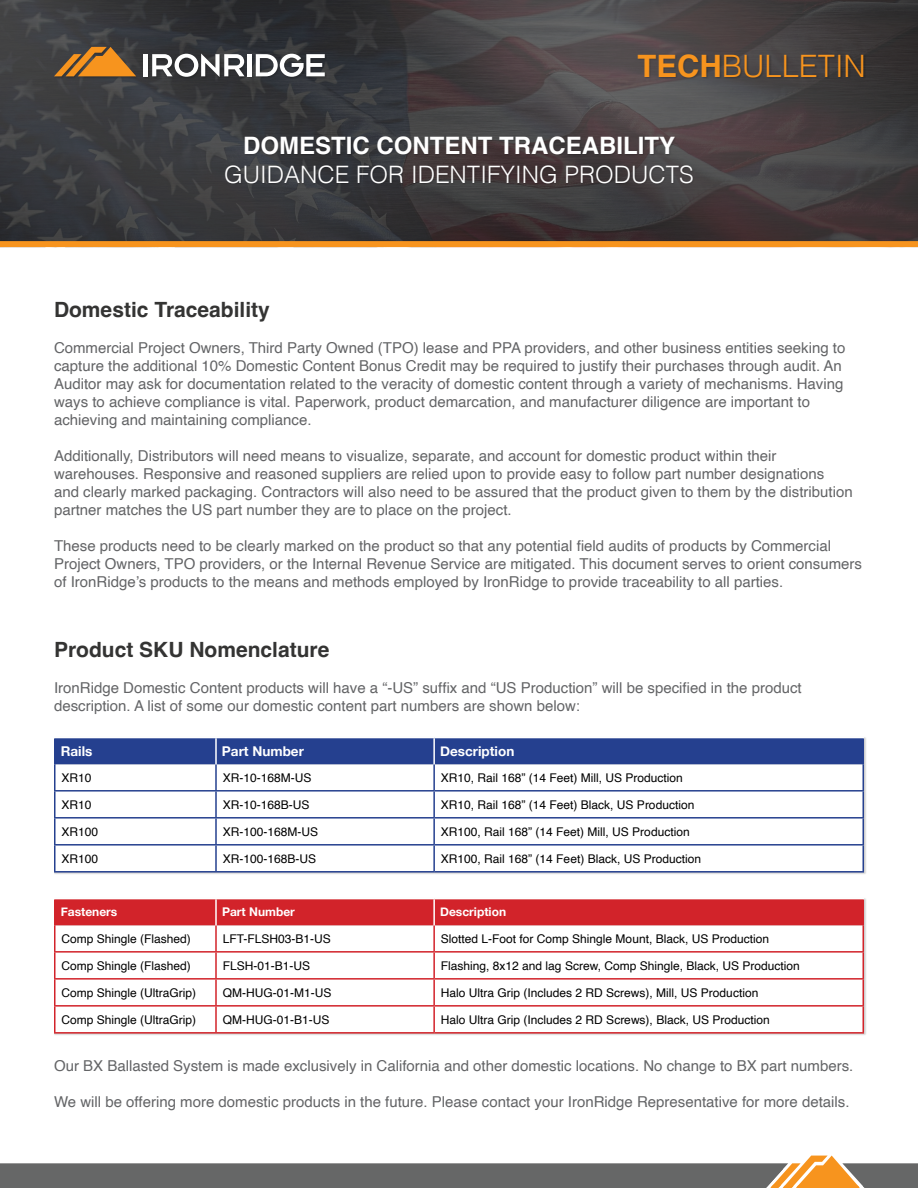
<style>
.page{position:relative;width:918px;height:1188px;background:#fff}
.page>*{position:absolute;margin:0;border:0;box-sizing:border-box;transform-origin:0 0}
.t1{font:300 30.9px "Helvetica";color:#f7941e}
.t2{font:300 24px "Helvetica";color:#fff}
.t3{font:700 24px "Helvetica";color:#fff}
.t4{font:700 21px "Helvetica";color:#343433}
.t5{font:15px/18px "Helvetica";color:#636466}
.t6{font:700 13.5px "Helvetica Neue";color:#fff}
.t7{font:12px "Helvetica";color:#000}
.t8{font:700 12px "Helvetica Neue";color:#fff}
.s1{font-weight:700}
</style>
<div class="page">
<div style="left:54px;top:736px;width:812px;height:139px;background:#000;opacity:.2"></div>
<svg style="left:56px;top:738px;width:806px;height:27px;background:#2c4692"></svg>
<svg style="left:56px;top:765px;width:806px;height:106px"></svg>
<hr style="left:433px;top:738px;width:2px;height:27px;background:#fff">
<hr style="left:215px;top:738px;width:2px;height:27px;background:#fff">
<hr style="left:54px;top:765px;width:2px;height:25px;background:#25408f">
<hr style="left:215px;top:765px;width:2px;height:25px;background:#25408f">
<hr style="left:433px;top:765px;width:2px;height:25px;background:#25408f">
<hr style="left:862px;top:765px;width:2px;height:25px;background:#25408f">
<hr style="left:54px;top:790px;width:162px;height:2px;background:#25408f">
<hr style="left:54px;top:792px;width:2px;height:25px;background:#25408f">
<hr style="left:216px;top:790px;width:218px;height:2px;background:#25408f">
<hr style="left:215px;top:792px;width:2px;height:25px;background:#25408f">
<hr style="left:434px;top:790px;width:430px;height:2px;background:#25408f">
<hr style="left:433px;top:792px;width:2px;height:25px;background:#25408f">
<hr style="left:862px;top:792px;width:2px;height:25px;background:#25408f">
<hr style="left:54px;top:817px;width:162px;height:2px;background:#25408f">
<hr style="left:54px;top:819px;width:2px;height:25px;background:#25408f">
<hr style="left:216px;top:817px;width:218px;height:2px;background:#25408f">
<hr style="left:215px;top:819px;width:2px;height:25px;background:#25408f">
<hr style="left:434px;top:817px;width:430px;height:2px;background:#25408f">
<hr style="left:433px;top:819px;width:2px;height:25px;background:#25408f">
<hr style="left:862px;top:819px;width:2px;height:25px;background:#25408f">
<hr style="left:54px;top:844px;width:162px;height:2px;background:#25408f">
<hr style="left:54px;top:846px;width:2px;height:25px;background:#25408f">
<hr style="left:216px;top:844px;width:218px;height:2px;background:#25408f">
<hr style="left:215px;top:846px;width:2px;height:25px;background:#25408f">
<hr style="left:434px;top:844px;width:430px;height:2px;background:#25408f">
<hr style="left:433px;top:846px;width:2px;height:25px;background:#25408f">
<hr style="left:862px;top:846px;width:2px;height:25px;background:#25408f">
<hr style="left:54px;top:871px;width:162px;height:2px;background:#25408f">
<hr style="left:216px;top:871px;width:218px;height:2px;background:#25408f">
<hr style="left:434px;top:871px;width:430px;height:2px;background:#25408f">
<hr style="left:54px;top:738px;width:2px;height:27px;background:#25408f">
<hr style="left:862px;top:738px;width:2px;height:27px;background:#25408f">
<hr style="left:54px;top:737px;width:162px;height:1px;background:#fff">
<hr style="left:216px;top:737px;width:218px;height:1px;background:#fff">
<hr style="left:434px;top:737px;width:430px;height:1px;background:#fff">
<svg style="left:56px;top:899px;width:806px;height:27px;background:#d32a31"></svg>
<hr style="left:433px;top:899px;width:2px;height:27px;background:#fff">
<hr style="left:215px;top:899px;width:2px;height:27px;background:#fff">
<hr style="left:54px;top:926px;width:2px;height:25px;background:#d2232a">
<hr style="left:215px;top:926px;width:2px;height:25px;background:#d2232a">
<hr style="left:433px;top:926px;width:2px;height:25px;background:#d2232a">
<hr style="left:862px;top:926px;width:2px;height:25px;background:#d2232a">
<hr style="left:54px;top:951px;width:162px;height:2px;background:#d2232a">
<hr style="left:54px;top:953px;width:2px;height:25px;background:#d2232a">
<hr style="left:216px;top:951px;width:218px;height:2px;background:#d2232a">
<hr style="left:215px;top:953px;width:2px;height:25px;background:#d2232a">
<hr style="left:434px;top:951px;width:430px;height:2px;background:#d2232a">
<hr style="left:433px;top:953px;width:2px;height:25px;background:#d2232a">
<hr style="left:862px;top:953px;width:2px;height:25px;background:#d2232a">
<hr style="left:54px;top:978px;width:162px;height:2px;background:#d2232a">
<hr style="left:54px;top:980px;width:2px;height:25px;background:#d2232a">
<hr style="left:216px;top:978px;width:218px;height:2px;background:#d2232a">
<hr style="left:215px;top:980px;width:2px;height:25px;background:#d2232a">
<hr style="left:434px;top:978px;width:430px;height:2px;background:#d2232a">
<hr style="left:433px;top:980px;width:2px;height:25px;background:#d2232a">
<hr style="left:862px;top:980px;width:2px;height:25px;background:#d2232a">
<hr style="left:54px;top:1005px;width:162px;height:2px;background:#d2232a">
<hr style="left:54px;top:1007px;width:2px;height:25px;background:#d2232a">
<hr style="left:216px;top:1005px;width:218px;height:2px;background:#d2232a">
<hr style="left:215px;top:1007px;width:2px;height:25px;background:#d2232a">
<hr style="left:434px;top:1005px;width:430px;height:2px;background:#d2232a">
<hr style="left:433px;top:1007px;width:2px;height:25px;background:#d2232a">
<hr style="left:862px;top:1007px;width:2px;height:25px;background:#d2232a">
<hr style="left:54px;top:1032px;width:162px;height:2px;background:#d2232a">
<hr style="left:216px;top:1032px;width:218px;height:2px;background:#d2232a">
<hr style="left:434px;top:1032px;width:430px;height:2px;background:#d2232a">
<hr style="left:54px;top:899px;width:2px;height:27px;background:#d2232a">
<hr style="left:862px;top:899px;width:2px;height:27px;background:#d2232a">
<img style="left:0;top:0;width:918px;height:241px">
<div style="left:54px;top:47px;width:273px;height:32px;background:#000;opacity:.2"></div>
<hr style="left:247px;top:54px;width:4px;height:22px;background:#fff">
<svg style="left:256px;top:54px;width:69px;height:23px"></svg>
<hr style="left:144px;top:54px;width:4px;height:22px;background:#fff">
<svg style="left:152px;top:54px;width:93px;height:23px"></svg>
<svg style="left:54px;top:47px;width:82px;height:29px;background:#a56e2e"></svg>
<div style="left:637px;top:54px;width:229px;height:25px;background:#000;opacity:.2"></div>
<div style="left:226px;top:137px;width:469px;height:48px;background:#000;opacity:.2"></div>
<div style="left:0;top:241px;width:918px;height:6px;background:#f7941e"></div>
<svg style="left:0;top:1156px;width:918px;height:32px"></svg>
<h1 class="t1" style="left:638px;top:39px;width:230px"><span class="s1">TECH</span>BULLETIN</h1>
<h2 class="t3" style="left:243px;top:131px;width:433px">DOMESTIC CONTENT TRACEABILITY</h2>
<h2 class="t2" style="left:224px;top:154px;width:471px">GUIDANCE FOR IDENTIFYING PRODUCTS</h2>
<h3 class="t4" style="left:54px;top:297px;width:217px">Domestic Traceability</h3>
<p class="t5" style="left:54px;top:339px;width:793px">Commercial Project Owners, Third Party Owned (TPO) lease and PPA providers, and other business entities seeking to capture the additional 10% Domestic Content Bonus Credit may be required to justify their purchases through audit. An Auditor may ask for documentation related to the veracity of domestic content through a variety of mechanisms. Having ways to achieve compliance is vital. Paperwork, product demarcation, and manufacturer diligence are important to achieving and maintaining compliance.</p>
<p class="t5" style="left:54px;top:447px;width:800px">Additionally, Distributors will need means to visualize, separate, and account for domestic product within their warehouses. Responsive and reasoned suppliers are relied upon to provide easy to follow part number designations and clearly marked packaging. Contractors will also need to be assured that the product given to them by the distribution partner matches the US part number they are to place on the project.</p>
<p class="t5" style="left:54px;top:537px;width:810px">These products need to be clearly marked on the product so that any potential field audits of products by Commercial<br>Project Owners, TPO providers, or the Internal Revenue Service are mitigated. This document serves to orient consumers of IronRidge’s products to the means and methods employed by IronRidge to provide traceability to all parties.</p>
<h3 class="t4" style="left:54px;top:637px;width:277px">Product SKU Nomenclature</h3>
<p class="t5" style="left:54px;top:679px;width:749px">IronRidge Domestic Content products will have a “-US” suffix and “US Production” will be specified in the product description. A list of some our domestic content part numbers are shown below:</p>
<p class="t6" style="left:61px;top:741px;width:33px">Rails</p>
<p class="t6" style="left:222px;top:741px;width:83px">Part Number</p>
<p class="t6" style="left:440px;top:741px;width:76px">Description</p>
<p class="t7" style="left:62px;top:768px;width:32px">XR10</p>
<p class="t7" style="left:223px;top:768px;width:90px">XR-10-168M-US</p>
<p class="t7" style="left:441px;top:768px;width:244px">XR10, Rail 168” (14 Feet) Mill, US Production</p>
<p class="t7" style="left:62px;top:795px;width:32px">XR10</p>
<p class="t7" style="left:223px;top:795px;width:88px">XR-10-168B-US</p>
<p class="t7" style="left:441px;top:795px;width:255px">XR10, Rail 168” (14 Feet) Black, US Production</p>
<p class="t7" style="left:62px;top:822px;width:38px">XR100</p>
<p class="t7" style="left:223px;top:822px;width:97px">XR-100-168M-US</p>
<p class="t7" style="left:441px;top:822px;width:250px">XR100, Rail 168” (14 Feet) Mill, US Production</p>
<p class="t7" style="left:62px;top:849px;width:38px">XR100</p>
<p class="t7" style="left:223px;top:849px;width:95px">XR-100-168B-US</p>
<p class="t7" style="left:441px;top:849px;width:262px">XR100, Rail 168” (14 Feet) Black, US Production</p>
<p class="t8" style="left:61px;top:903px;width:58px">Fasteners</p>
<p class="t8" style="left:222px;top:903px;width:74px">Part Number</p>
<p class="t8" style="left:440px;top:903px;width:67px">Description</p>
<p class="t7" style="left:62px;top:929px;width:131px">Comp Shingle (Flashed)</p>
<p class="t7" style="left:223px;top:929px;width:110px">LFT-FLSH03-B1-US</p>
<p class="t7" style="left:441px;top:929px;width:330px">Slotted L-Foot for Comp Shingle Mount, Black, US Production</p>
<p class="t7" style="left:62px;top:956px;width:131px">Comp Shingle (Flashed)</p>
<p class="t7" style="left:223px;top:956px;width:89px">FLSH-01-B1-US</p>
<p class="t7" style="left:441px;top:956px;width:360px">Flashing, 8x12 and lag Screw, Comp Shingle, Black, US Production</p>
<p class="t7" style="left:62px;top:983px;width:136px">Comp Shingle (UltraGrip)</p>
<p class="t7" style="left:223px;top:983px;width:110px">QM-HUG-01-M1-US</p>
<p class="t7" style="left:441px;top:983px;width:319px">Halo Ultra Grip (Includes 2 RD Screws), Mill, US Production</p>
<p class="t7" style="left:62px;top:1010px;width:136px">Comp Shingle (UltraGrip)</p>
<p class="t7" style="left:223px;top:1010px;width:108px">QM-HUG-01-B1-US</p>
<p class="t7" style="left:441px;top:1010px;width:330px">Halo Ultra Grip (Includes 2 RD Screws), Black, US Production</p>
<p class="t5" style="left:54px;top:1057px;width:801px">Our BX Ballasted System is made exclusively in California and other domestic locations. No change to BX part numbers.</p>
<p class="t5" style="left:54px;top:1093px;width:797px">We will be offering more domestic products in the future. Please contact your IronRidge Representative for more details.</p>
</div>
